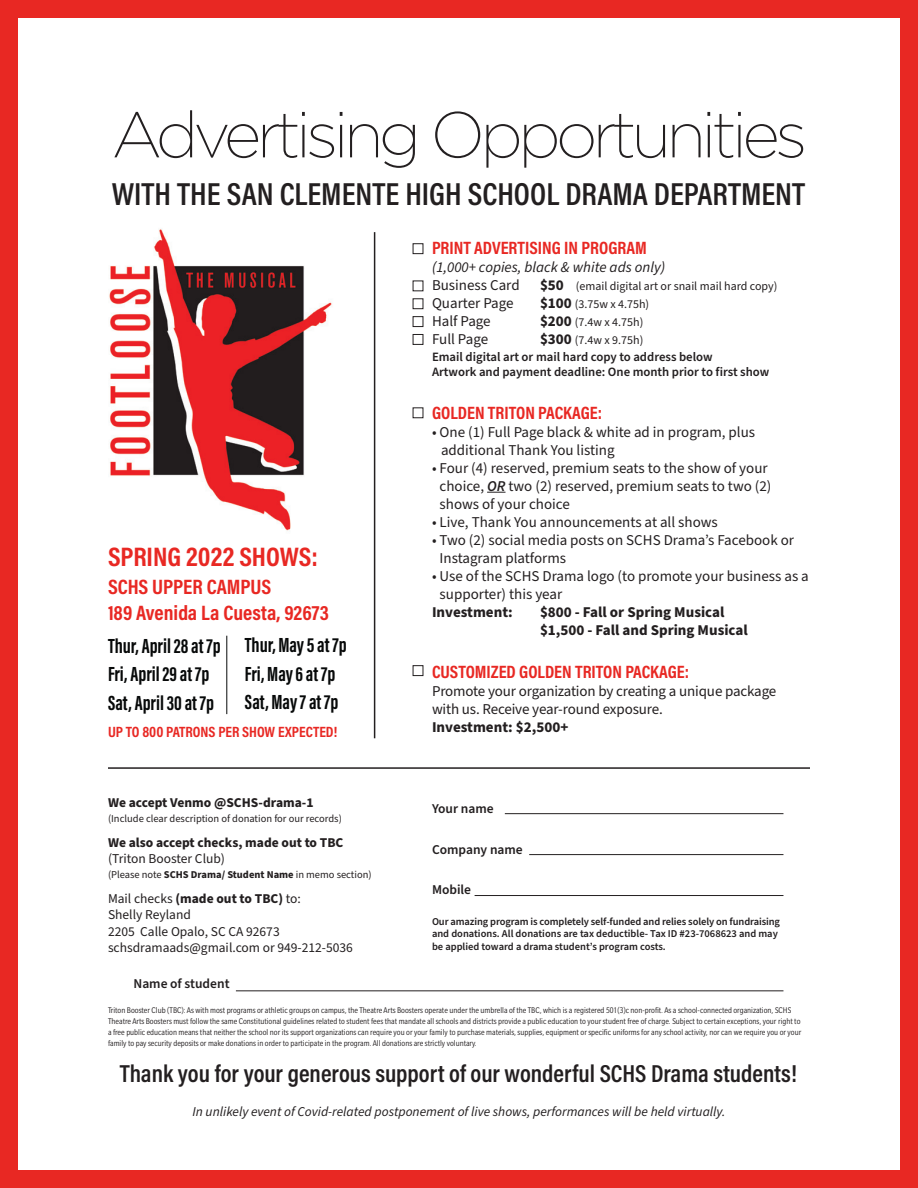
<style>
.page{position:relative;width:918px;height:1188px;background:#fff}
.page>*{position:absolute;margin:0;border:0;box-sizing:border-box;transform-origin:0 0}
.t1{font:200 64.5px "Gotham";letter-spacing:-.07em;color:#231f20}
.t2{font:600 32.1px "Acumin Pro Cond";color:#231f20}
.t3{font:700 27px "Acumin Pro Cond";color:#e82823}
.t4{font:600 24.75px "Acumin Pro Cond";color:#231f20}
.t5{font:700 21px/28.5px "Acumin Pro Extra Cond";color:#070909}
.t6{font:700 21px/25.2px "Acumin Pro Cond";color:#e82823}
.t7{font:700 18px "Acumin Pro Cond";color:#e82823}
.t8{font:15px/18px "Source Sans Pro";color:#231f20}
.t9{font:700 15px/18px "Source Sans Pro";color:#231f20}
.t10{font:italic 15px "Source Sans Pro";color:#231f20}
.t11{font:700 15px "Acumin Pro Cond";color:#e82823}
.t12{font:13.5px/16.2px "Source Sans Pro";color:#231f20}
.t13{font:italic 13.5px "Source Sans Pro";color:#231f20}
.t14{font:700 13.5px "Source Sans Pro";color:#231f20}
.t15{font:600 13.5px "Source Sans Pro";color:#231f20}
.t16{font:600 12.75px/15.3px "Source Sans Pro";color:#231f20}
.t17{font:12px "Source Sans Pro";color:#231f20}
.t18{font:600 10.5px/12.6px "Source Sans Pro";letter-spacing:-.01em;color:#231f20}
.t19{font:10.5px "Source Sans Pro";color:#231f20}
.t20{font:condensed 9px/10.8px "Slate Pro";color:#231f20}
.s1{font-weight:700}
.s2{font-weight:700;font-size:15px}
.s3{font-weight:600;font-style:italic}
</style>
<div class="page">
<div style="left:0;top:0;width:918px;height:1188px;border:18px solid #e82823"></div>
<svg style="left:487px;top:492px;width:19px;height:1px"></svg>
<hr style="left:236px;top:991px;width:547px;height:1px;background:#231f20">
<hr style="left:505px;top:813px;width:278px;height:1px;background:#231f20">
<hr style="left:529px;top:854px;width:254px;height:1px;background:#231f20">
<hr style="left:475px;top:895px;width:308px;height:1px;background:#231f20">
<hr style="left:108px;top:767px;width:702px;height:2px;background:#231f20">
<hr style="left:374px;top:232px;width:1px;height:506px;background:#231f20">
<div style="left:413px;top:243px;width:10px;height:11px;border:1px solid #231f20"></div>
<div style="left:413px;top:298px;width:10px;height:11px;border:1px solid #231f20"></div>
<div style="left:413px;top:316px;width:10px;height:11px;border:1px solid #231f20"></div>
<div style="left:413px;top:334px;width:10px;height:11px;border:1px solid #231f20"></div>
<div style="left:413px;top:407px;width:10px;height:11px;border:1px solid #231f20"></div>
<div style="left:413px;top:665px;width:10px;height:11px;border:1px solid #231f20"></div>
<hr style="left:227px;top:636px;width:1px;height:78px;background:#070909">
<img style="left:109px;top:229px;width:223px;height:302px">
<h1 class="t1" style="left:112px;top:100px;width:697px">Advertising Opportunities</h1>
<h2 class="t2" style="left:112px;top:173px;width:695px">WITH THE SAN CLEMENTE HIGH SCHOOL DRAMA DEPARTMENT</h2>
<h3 class="t3" style="left:108px;top:539px;width:211px">SPRING 2022 SHOWS:</h3>
<h3 class="t6" style="left:108px;top:574px;width:223px">SCHS UPPER CAMPUS<br>189 Avenida La Cuesta, 92673</h3>
<h3 class="t5" style="left:108px;top:631px;width:114px">Thur, April 28 at 7p<br>Fri, April 29 at 7p<br>Sat, April 30 at 7p</h3>
<h3 class="t11" style="left:108px;top:721px;width:231px">UP TO 800 PATRONS PER SHOW EXPECTED!</h3>
<h3 class="t5" style="left:245px;top:631px;width:103px">Thur, May 5 at 7p<br>Fri, May 6 at 7p<br>Sat, May 7 at 7p</h3>
<h3 class="t14" style="left:108px;top:793px;width:207px">We accept Venmo @SCHS-drama-1</h3>
<p class="t19" style="left:108px;top:811px;width:235px">(Include clear description of donation for our records)</p>
<h3 class="t14" style="left:108px;top:833px;width:237px">We also accept checks, made out to TBC</h3>
<h3 class="t12" style="left:108px;top:851px;width:119px">(Triton Booster Club)</h3>
<p class="t19" style="left:108px;top:867px;width:265px">(Please note <span class="s1">SCHS Drama/ Student Name</span> in memo section)</p>
<h3 class="t12" style="left:108px;top:891px;width:246px">Mail checks <span class="s1">(made out to TBC)</span> to:<br>Shelly Reyland<br>2205 Calle Opalo, SC CA 92673 schsdramaads@gmail.com or 949-212-5036</h3>
<h3 class="t7" style="left:432px;top:236px;width:216px">PRINT ADVERTISING IN PROGRAM</h3>
<h3 class="t10" style="left:432px;top:257px;width:235px">(1,000+ copies, black &amp; white ads only)</h3>
<h3 class="t8" style="left:432px;top:277px;width:89px">Business Card</h3>
<h3 class="t17" style="left:540px;top:278px;width:239px"><span class="s2">$50</span> (email digital art or snail mail hard copy)</h3>
<h3 class="t8" style="left:432px;top:295px;width:83px">Quarter Page</h3>
<h3 class="t17" style="left:540px;top:296px;width:111px"><span class="s2">$100</span> (3.75w x 4.75h)</h3>
<h3 class="t8" style="left:432px;top:313px;width:60px">Half Page</h3>
<h3 class="t17" style="left:540px;top:314px;width:105px"><span class="s2">$200</span> (7.4w x 4.75h)</h3>
<h3 class="t8" style="left:432px;top:331px;width:58px">Full Page</h3>
<h3 class="t17" style="left:540px;top:332px;width:105px"><span class="s2">$300</span> (7.4w x 9.75h)</h3>
<h3 class="t16" style="left:432px;top:350px;width:339px">Email digital art or mail hard copy to address below<br>Artwork and payment deadline: One month prior to first show</h3>
<h3 class="t7" style="left:432px;top:401px;width:172px">GOLDEN TRITON PACKAGE:</h3>
<h3 class="t8" style="left:441px;top:424px;width:316px;text-indent:-9px">• One (1) Full Page black &amp; white ad in program, plus additional Thank You listing</h3>
<h3 class="t8" style="left:440px;top:460px;width:333px;text-indent:-8px">• Four (4) reserved, premium seats to the show of your choice, <span class="s3">OR</span> two (2) reserved, premium seats to two (2) shows of your choice</h3>
<h3 class="t8" style="left:432px;top:514px;width:287px">• Live, Thank You announcements at all shows</h3>
<h3 class="t8" style="left:440px;top:532px;width:356px;text-indent:-8px">• Two (2) social media posts on SCHS Drama’s Facebook or<br>Instagram platforms</h3>
<h3 class="t8" style="left:440px;top:568px;width:371px;text-indent:-8px">• Use of the SCHS Drama logo (to promote your business as a supporter) this year</h3>
<h3 class="t9" style="left:432px;top:603px;width:82px">Investment:</h3>
<h3 class="t9" style="left:540px;top:603px;width:209px">$800 - Fall or Spring Musical $1,500 - Fall and Spring Musical</h3>
<h3 class="t7" style="left:432px;top:660px;width:259px">CUSTOMIZED GOLDEN TRITON PACKAGE:</h3>
<h3 class="t8" style="left:432px;top:682px;width:346px">Promote your organization by creating a unique package with us. Receive year-round exposure.</h3>
<h3 class="t9" style="left:432px;top:718px;width:138px">Investment: $2,500+</h3>
<h3 class="t15" style="left:432px;top:800px;width:63px">Your name</h3>
<h3 class="t15" style="left:432px;top:840px;width:92px">Company name</h3>
<h3 class="t15" style="left:432px;top:881px;width:41px">Mobile</h3>
<p class="t18" style="left:432px;top:915px;width:350px">Our amazing program is completely self-funded and relies solely on fundraising and donations. All donations are tax deductible- Tax ID #23-7068623 and may be applied toward a drama student’s program costs.</p>
<h3 class="t15" style="left:134px;top:975px;width:98px">Name of student</h3>
<p class="t20" style="left:108px;top:1005px;width:695px">Triton Booster Club (TBC): As with most programs or athletic groups on campus, the Theatre Arts Boosters operate under the umbrella of the TBC, which is a registered 501(3)c non-profit. As a school-connected organization, SCHS Theatre Arts Boosters must follow the same Constitutional guidelines related to student fees that mandate all schools and districts provide a public education to your student free of charge. Subject to certain exceptions, your right to a free public education means that neither the school nor its support organizations can require you or your family to purchase materials, supplies, equipment or specific uniforms for any school activity, nor can we require you or your family to pay security deposits or make donations in order to participate in the program. All donations are strictly voluntary.</p>
<h3 class="t4" style="left:120px;top:1057px;width:679px">Thank you for your generous support of our wonderful SCHS Drama students!</h3>
<h3 class="t13" style="left:193px;top:1102px;width:535px">In unlikely event of Covid-related postponement of live shows, performances will be held virtually.</h3>
</div>
